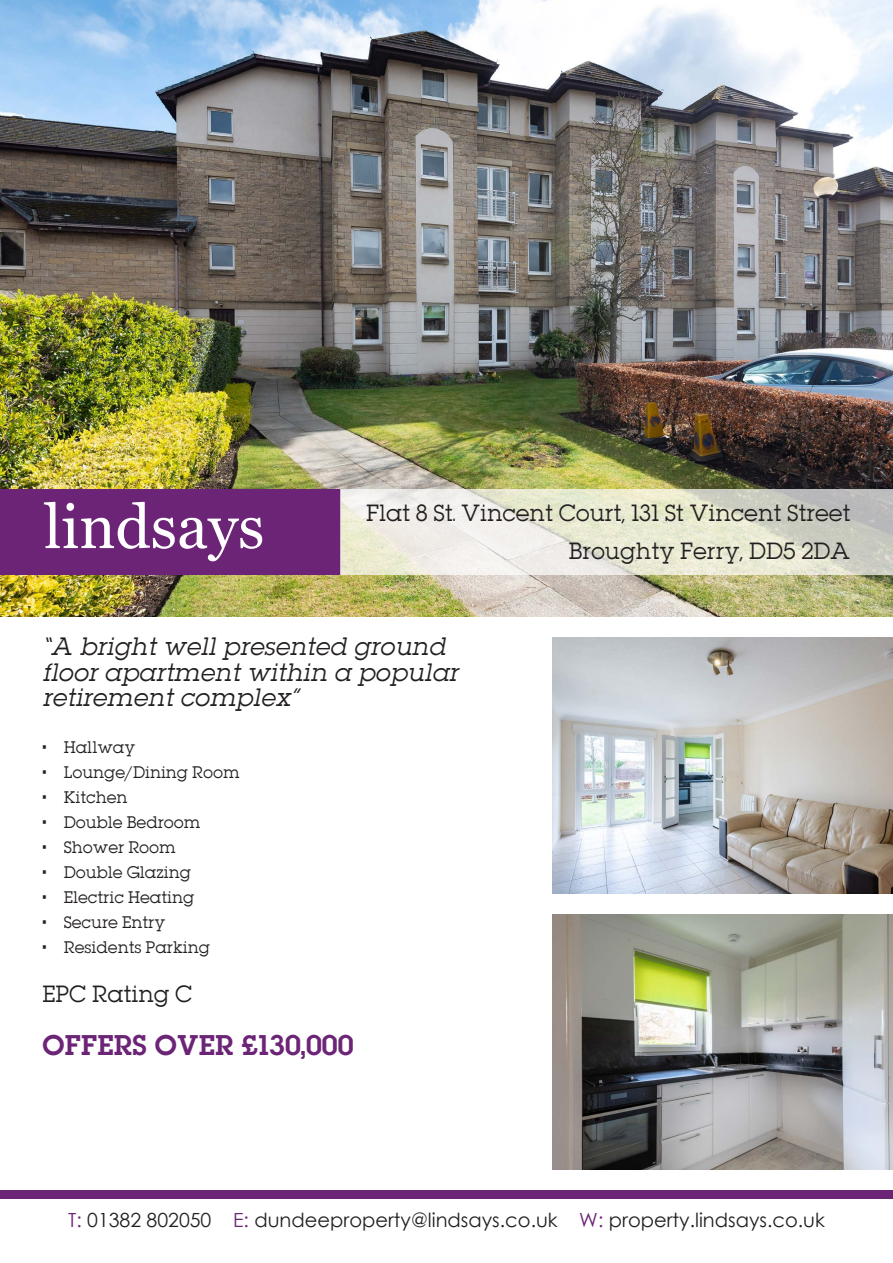
<style>
.page{position:relative;width:893px;height:1263px;background:#fff}
.page>*{position:absolute;margin:0;border:0;box-sizing:border-box;transform-origin:0 0}
.t1{font:25.5px "Lubalin Demi";color:#6c2476}
.t2{font:italic 22.5px/25.5px "Lubalin";color:#231f20}
.t3{font:21px/38px "Lubalin";color:#231f20;text-align:right}
.t4{font:19.5px "Century Gothic";color:#231f20}
.t5{font:15px "Lubalin";color:#231f20}
.s1{color:#6c2476}
</style>
<div class="page">
<img style="left:0;top:0;width:893px;height:617px">
<img style="left:553px;top:638px;width:340px;height:255px">
<img style="left:553px;top:914px;width:340px;height:255px">
<div style="left:0;top:489px;width:340px;height:85px;background:#6c2476"></div>
<svg style="left:44px;top:502px;width:218px;height:59px"></svg>
<div style="left:0;top:1191px;width:893px;height:8px;background:#6c2476"></div>
<svg style="left:340px;top:489px;width:553px;height:85px;background:#e3e3d5"></svg>
<h3 class="t3" style="left:366px;top:494px;width:486px">Flat 8 St. Vincent Court, 131 St Vincent Street<br>Broughty Ferry, DD5 2DA</h3>
<h2 class="t2" style="left:43px;top:634px;width:417px">“A bright well presented ground floor apartment within a popular retirement complex”</h2>
<p class="t5" style="left:43px;top:737px;width:94px">• Hallway</p>
<p class="t5" style="left:43px;top:762px;width:199px">• Lounge/Dining Room</p>
<p class="t5" style="left:43px;top:787px;width:87px">• Kitchen</p>
<p class="t5" style="left:43px;top:812px;width:160px">• Double Bedroom</p>
<p class="t5" style="left:43px;top:837px;width:135px">• Shower Room</p>
<p class="t5" style="left:43px;top:862px;width:150px">• Double Glazing</p>
<p class="t5" style="left:43px;top:887px;width:153px">• Electric Heating</p>
<p class="t5" style="left:43px;top:912px;width:124px">• Secure Entry</p>
<p class="t5" style="left:43px;top:937px;width:169px">• Residents Parking</p>
<h3 class="t3" style="left:43px;top:975px;width:151px">EPC Rating C</h3>
<h1 class="t1" style="left:43px;top:1027px;width:313px">OFFERS OVER £130,000</h1>
<h3 class="t4" style="left:68px;top:1206px;width:758px"><span class="s1">T:</span> 01382 802050 <span class="s1">E:</span> dundeeproperty@lindsays.co.uk <span class="s1">W:</span> property.lindsays.co.uk</h3>
</div>
